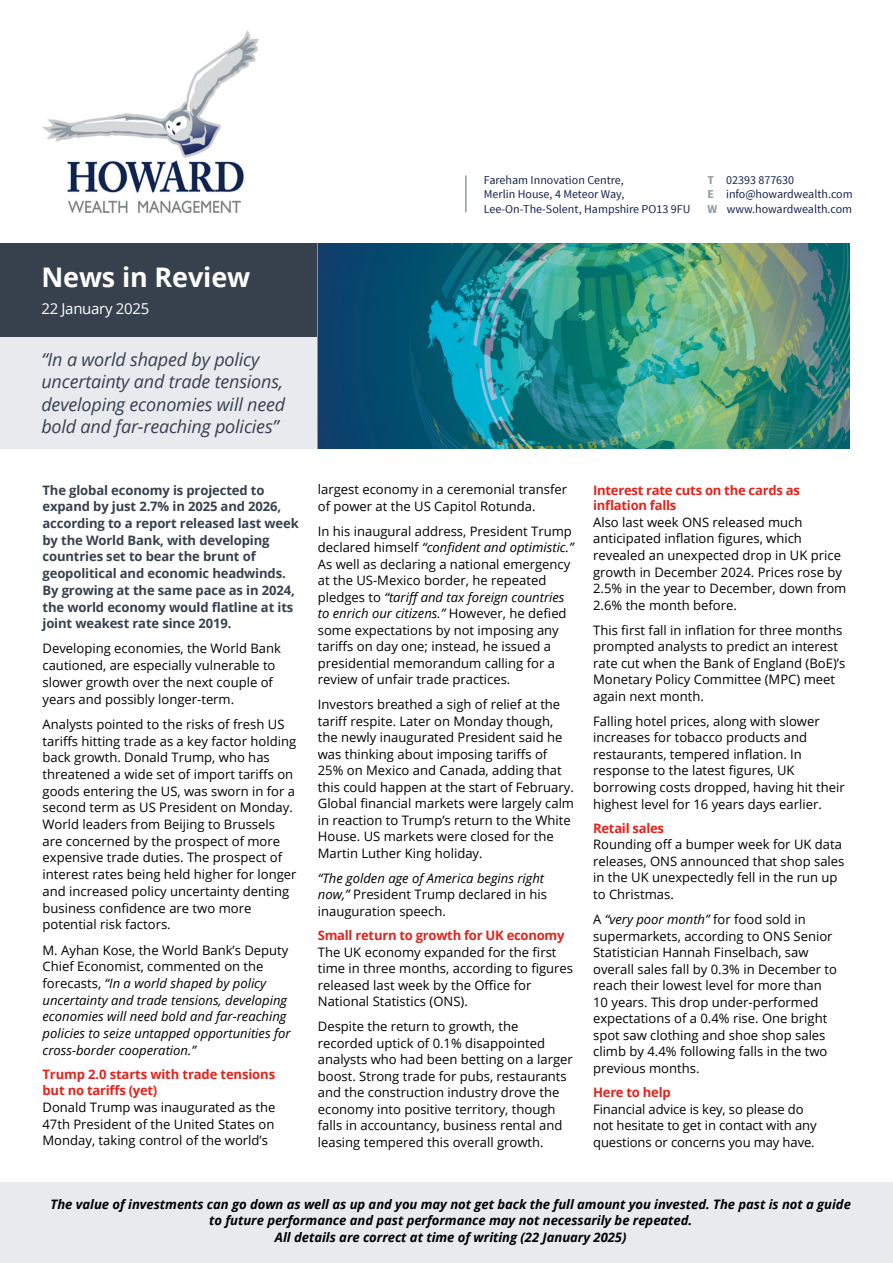
<style>
.page{position:relative;width:893px;height:1263px;background:#fff}
.page>*{position:absolute;margin:0;border:0;box-sizing:border-box;transform-origin:0 0}
.t1{font:700 27px "Open Sans";letter-spacing:-.005em;color:#fff}
.t2{font:italic 18px/22.5px "Open Sans";letter-spacing:-.01em;color:#37414e}
.t3{font:15px "Open Sans";letter-spacing:-.02em;color:#fff}
.t4{font:13.05px/16.5px "Open Sans";color:#000}
.t5{font:700 13.05px/16.6px "Open Sans";letter-spacing:-.01em;color:#37414e}
.t6{font:italic 13.05px/16.6px "Open Sans";color:#000}
.t7{font:italic 700 13.05px/16.5px "Open Sans";letter-spacing:-.005em;color:#000;text-align:center}
.t8{font:700 13.05px/15.9px "Open Sans";letter-spacing:-.02em;color:#e2241d}
.t9{font:12px/14.4px "Source Sans Pro";color:#17234e}
.s1{font-weight:700;color:#8e99a2}
.s2{font-style:normal}
.s3{font-style:italic}
</style>
<div class="page">
<div style="left:0;top:318px;width:318px;height:131px;background:#e8eaee"></div>
<div style="left:0;top:243px;width:320px;height:94px;background:#37414e"></div>
<img style="left:318px;top:243px;width:531px;height:206px">
<div style="left:0;top:1182px;width:893px;height:81px;background:#e8eaee"></div>
<hr style="left:465px;top:176px;width:2px;height:36px;background:#8e99a2">
<img style="left:43px;top:30px;width:216px;height:183px">
<p class="t9" style="left:484px;top:173px;width:208px">Fareham Innovation Centre,<br>Merlin House, 4 Meteor Way,<br>Lee-On-The-Solent, Hampshire PO13 9FU</p>
<p class="t9" style="left:707px;top:173px;width:147px"><span class="s1">T</span> 02393 877630<br><span class="s1">E</span> info@howardwealth.com<br><span class="s1">W</span> www.howardwealth.com</p>
<h1 class="t1" style="left:41px;top:258px;width:210px">News in Review</h1>
<p class="t3" style="left:41px;top:298px;width:109px">22 January 2025</p>
<h2 class="t2" style="left:41px;top:348px;width:245px">“In a world shaped by policy uncertainty and trade tensions, developing economies will need bold and far-reaching policies”</h2>
<p class="t5" style="left:43px;top:481px;width:258px">The global economy is projected to expand by just 2.7% in 2025 and 2026, according to a report released last week by the World Bank, with developing countries set to bear the brunt of geopolitical and economic headwinds.<br>By growing at the same pace as in 2024, the world economy would flatline at its joint weakest rate since 2019.</p>
<p class="t4" style="left:43px;top:640px;width:240px">Developing economies, the World Bank cautioned, are especially vulnerable to slower growth over the next couple of years and possibly longer-term.</p>
<p class="t4" style="left:43px;top:715px;width:255px">Analysts pointed to the risks of fresh US tariffs hitting trade as a key factor holding back growth. Donald Trump, who has threatened a wide set of import tariffs on goods entering the US, was sworn in for a second term as US President on Monday.<br>World leaders from Beijing to Brussels are concerned by the prospect of more expensive trade duties. The prospect of interest rates being held higher for longer and increased policy uncertainty denting business confidence are two more potential risk factors.</p>
<p class="t6" style="left:43px;top:941px;width:250px"><span class="s2">M. Ayhan Kose, the World Bank’s Deputy Chief Economist, commented on the forecasts,</span> “In a world shaped by policy uncertainty and trade tensions, developing economies will need bold and far-reaching policies to seize untapped opportunities for cross-border cooperation.”</p>
<p class="t8" style="left:43px;top:1066px;width:234px">Trump 2.0 starts with trade tensions but no tariffs (yet)</p>
<p class="t4" style="left:43px;top:1098px;width:234px;text-align:justify">Donald Trump was inaugurated as the 47th President of the United States on Monday, taking control of the world’s</p>
<p class="t4" style="left:318px;top:481px;width:251px">largest economy in a ceremonial transfer of power at the US Capitol Rotunda.</p>
<p class="t4" style="left:318px;top:523px;width:257px">In his inaugural address, President Trump declared himself <span class="s3">“confident and optimistic.” </span>As well as declaring a national emergency at the US-Mexico border, he repeated pledges to <span class="s3">“tariff and tax foreign countries to enrich our citizens.”</span> However, he defied some expectations by not imposing any tariffs on day one; instead, he issued a presidential memorandum calling for a review of unfair trade practices.</p>
<p class="t4" style="left:318px;top:696px;width:258px">Investors breathed a sigh of relief at the tariff respite. Later on Monday though, the newly inaugurated President said he was thinking about imposing tariffs of 25% on Mexico and Canada, adding that this could happen at the start of February.<br>Global financial markets were largely calm in reaction to Trump’s return to the White House. US markets were closed for the Martin Luther King holiday.</p>
<p class="t4" style="left:318px;top:869px;width:231px"><span class="s3">“The golden age of America begins right now,”</span> President Trump declared in his inauguration speech.</p>
<p class="t8" style="left:318px;top:927px;width:248px">Small return to growth for UK economy</p>
<p class="t4" style="left:318px;top:943px;width:257px">The UK economy expanded for the first time in three months, according to figures released last week by the Office for National Statistics (ONS).</p>
<p class="t4" style="left:318px;top:1018px;width:257px">Despite the return to growth, the recorded uptick of 0.1% disappointed analysts who had been betting on a larger boost. Strong trade for pubs, restaurants and the construction industry drove the economy into positive territory, though falls in accountancy, business rental and leasing tempered this overall growth.</p>
<p class="t8" style="left:593px;top:482px;width:208px">Interest rate cuts on the cards as inflation falls</p>
<p class="t4" style="left:593px;top:514px;width:255px">Also last week ONS released much anticipated inflation figures, which revealed an unexpected drop in UK price growth in December 2024. Prices rose by 2.5% in the year to December, down from 2.6% the month before.</p>
<p class="t4" style="left:593px;top:621px;width:254px">This first fall in inflation for three months prompted analysts to predict an interest rate cut when the Bank of England (BoE)’s Monetary Policy Committee (MPC) meet again next month.</p>
<p class="t4" style="left:593px;top:712px;width:253px">Falling hotel prices, along with slower increases for tobacco products and restaurants, tempered inflation. In response to the latest figures, UK borrowing costs dropped, having hit their highest level for 16 years days earlier.</p>
<p class="t8" style="left:593px;top:820px;width:72px">Retail sales</p>
<p class="t4" style="left:593px;top:836px;width:253px">Rounding off a bumper week for UK data releases, ONS announced that shop sales in the UK unexpectedly fell in the run up to Christmas.</p>
<p class="t4" style="left:593px;top:911px;width:245px">A <span class="s3">“very poor month”</span> for food sold in supermarkets, according to ONS Senior Statistician Hannah Finselbach, saw overall sales fall by 0.3% in December to reach their lowest level for more than 10 years. This drop under-performed expectations of a 0.4% rise. One bright spot saw clothing and shoe shop sales climb by 4.4% following falls in the two previous months.</p>
<p class="t8" style="left:593px;top:1084px;width:79px">Here to help</p>
<p class="t4" style="left:593px;top:1100px;width:225px">Financial advice is key, so please do not hesitate to get in contact with any questions or concerns you may have.</p>
<p class="t7" style="left:51px;top:1195px;width:802px">The value of investments can go down as well as up and you may not get back the full amount you invested. The past is not a guide to future performance and past performance may not necessarily be repeated.<br>All details are correct at time of writing (22 January 2025)</p>
</div>
